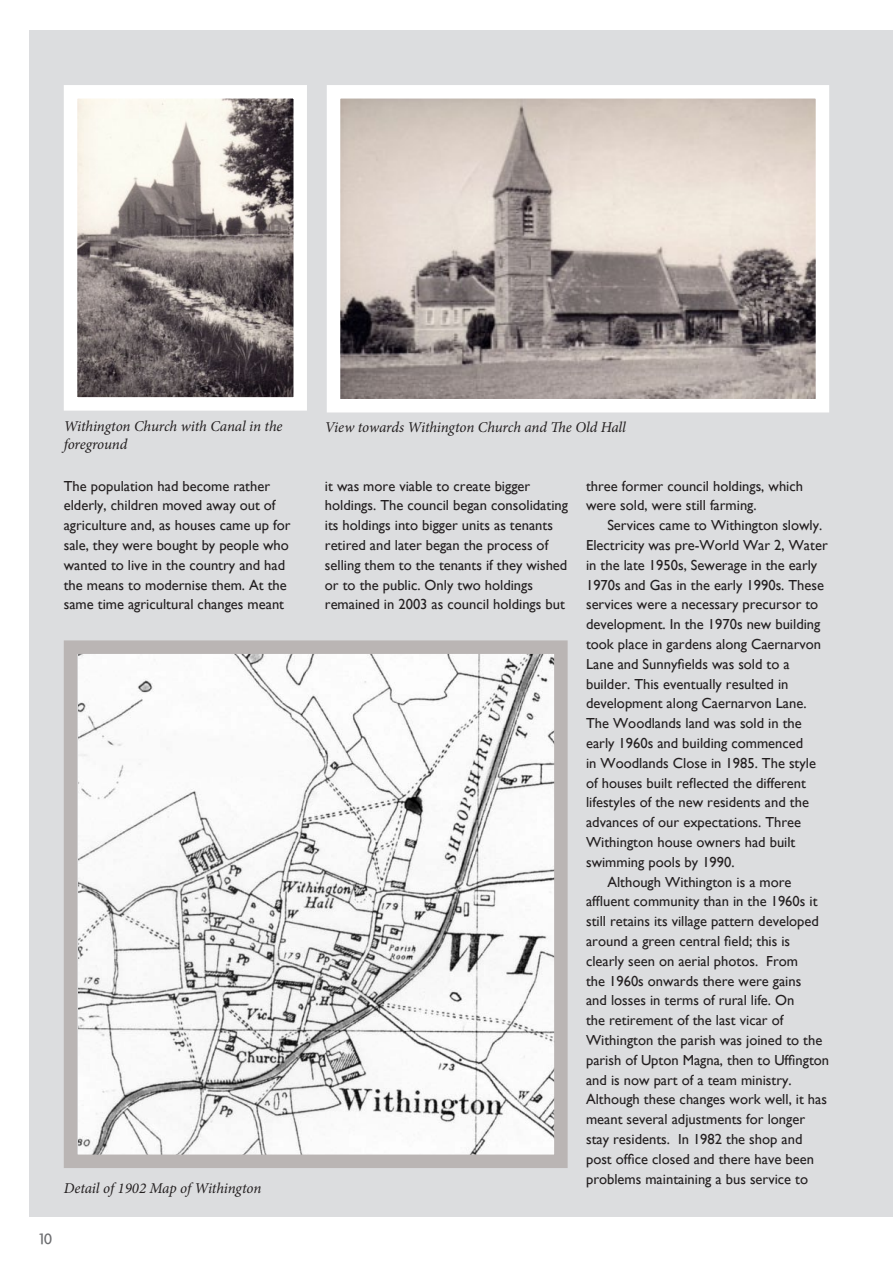
<style>
.page{position:relative;width:893px;height:1263px;background:#fff}
.page>*{position:absolute;margin:0;border:0;box-sizing:border-box;transform-origin:0 0}
.t1{font:500 16.5px "Agenda";color:#6c6d70}
.t2{font:italic 15px "Minion Pro";letter-spacing:-.01em;color:#231f20}
.t3{font:14.55px/19.8px "Gill Sans";color:#231f20}
</style>
<div class="page">
<div style="left:30px;top:30px;width:863px;height:1186px;background:#dcdddf"></div>
<img style="left:79px;top:100px;width:213px;height:296px">
<div style="left:64px;top:85px;width:243px;height:326px;border:14px solid #fff"></div>
<img style="left:342px;top:100px;width:472px;height:297px">
<div style="left:327px;top:85px;width:502px;height:327px;border:14px solid #fff"></div>
<img style="left:79px;top:655px;width:474px;height:498px">
<div style="left:64px;top:640px;width:504px;height:528px;border:14px solid #bab5b4"></div>
<p class="t2" style="left:64px;top:416px;width:220px">Withington Church with Canal in the</p>
<p class="t2" style="left:325px;top:417px;width:303px">View towards Withington Church and The Old Hall</p>
<p class="t2" style="left:64px;top:434px;width:65px">foreground</p>
<p class="t3" style="left:64px;top:476px;width:228px">The population had become rather elderly, children moved away out of agriculture and, as houses came up for sale, they were bought by people who wanted to live in the country and had the means to modernise them. At the same time agricultural changes meant</p>
<p class="t3" style="left:325px;top:476px;width:245px">it was more viable to create bigger holdings. The council began consolidating its holdings into bigger units as tenants retired and later began the process of selling them to the tenants if they wished or to the public. Only two holdings remained in 2003 as council holdings but</p>
<p class="t3" style="left:586px;top:476px;width:219px">three former council holdings, which were sold, were still farming.</p>
<p class="t3" style="left:586px;top:516px;width:243px;text-indent:21px">Services came to Withington slowly.<br>Electricity was pre-World War 2, Water in the late 1950s, Sewerage in the early 1970s and Gas in the early 1990s. These services were a necessary precursor to development. In the 1970s new building took place in gardens along Caernarvon Lane and Sunnyfields was sold to a builder. This eventually resulted in development along Caernarvon Lane.<br>The Woodlands land was sold in the early 1960s and building commenced<br>in Woodlands Close in 1985. The style of houses built reflected the different lifestyles of the new residents and the advances of our expectations. Three Withington house owners had built swimming pools by 1990.</p>
<p class="t3" style="left:586px;top:872px;width:245px;text-indent:21px">Although Withington is a more affluent community than in the 1960s it still retains its village pattern developed around a green central field; this is clearly seen on aerial photos. From<br>the 1960s onwards there were gains<br>and losses in terms of rural life. On<br>the retirement of the last vicar of Withington the parish was joined to the parish of Upton Magna, then to Uffington and is now part of a team ministry.<br>Although these changes work well, it has meant several adjustments for longer stay residents. In 1982 the shop and post office closed and there have been problems maintaining a bus service to</p>
<p class="t2" style="left:64px;top:1178px;width:199px">Detail of 1902 Map of Withington</p>
<p class="t1" style="left:39px;top:1228px;width:14px">10</p>
</div>
